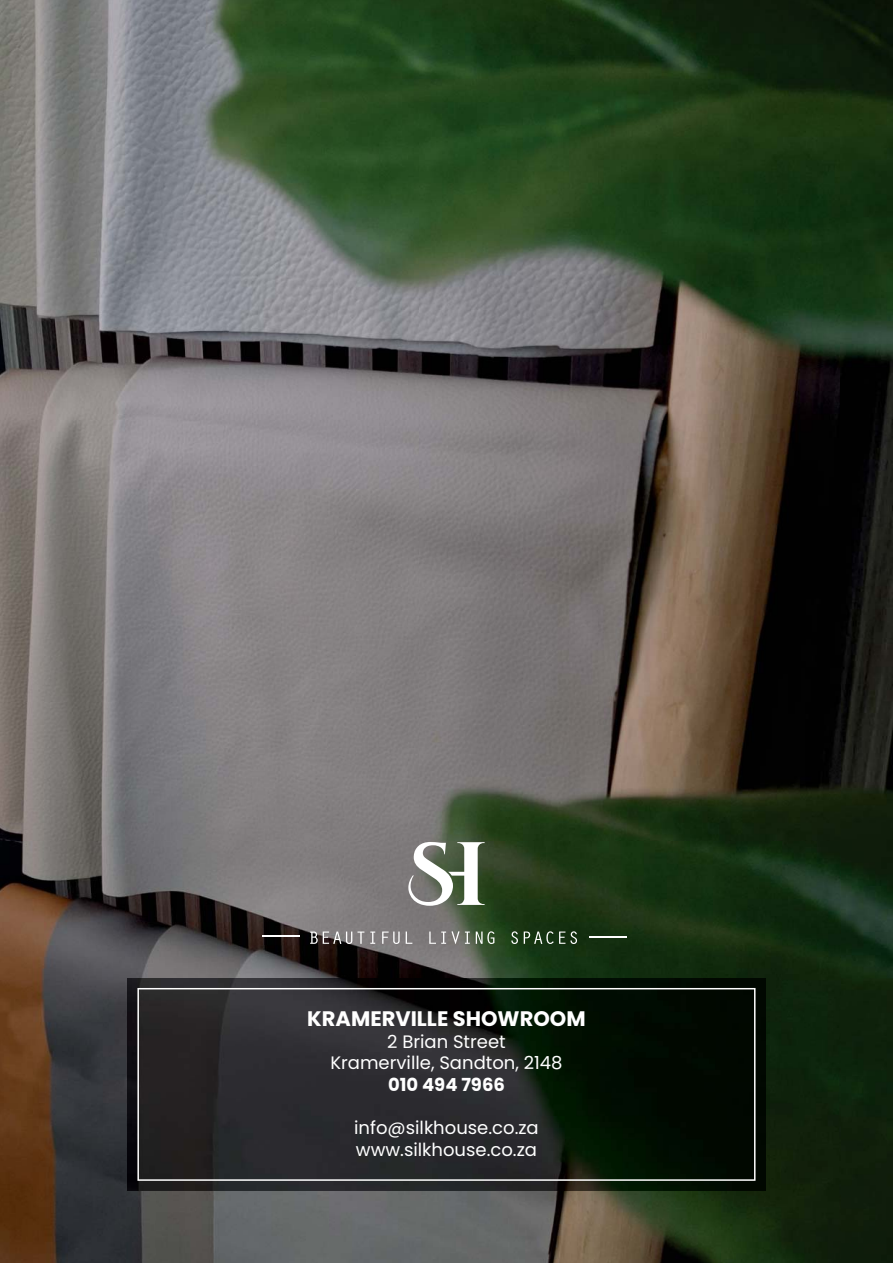
<style>
.page{position:relative;width:893px;height:1263px;background:#fff}
.page>*{position:absolute;margin:0;border:0;box-sizing:border-box;transform-origin:0 0}
.t1{font:700 21px "Poppins";color:#fff}
.t2{font:18px/21.6px "Poppins";color:#fff;text-align:center}
.t3{font:700 18px "Poppins";color:#fff}
</style>
<div class="page">
<img style="left:0;top:0;width:840px;height:999px">
<img style="left:840px;top:0;width:53px;height:1263px">
<img style="left:0;top:999px;width:157px;height:264px">
<img style="left:736px;top:999px;width:105px;height:264px">
<img style="left:157px;top:1191px;width:579px;height:72px">
<img style="left:128px;top:978px;width:637px;height:213px">
<div style="left:137px;top:988px;width:618px;height:193px;border:2px solid #fff"></div>
<svg style="left:408px;top:842px;width:77px;height:64px"></svg>
<svg style="left:310px;top:931px;width:54px;height:13px"></svg>
<svg style="left:370px;top:931px;width:5px;height:13px"></svg>
<svg style="left:382px;top:931px;width:18px;height:13px"></svg>
<svg style="left:406px;top:931px;width:6px;height:13px"></svg>
<svg style="left:429px;top:931px;width:41px;height:13px"></svg>
<svg style="left:476px;top:931px;width:18px;height:13px"></svg>
<svg style="left:511px;top:931px;width:7px;height:13px"></svg>
<svg style="left:524px;top:931px;width:53px;height:13px"></svg>
<hr style="left:262px;top:935px;width:38px;height:2px;background:#fff">
<hr style="left:589px;top:936px;width:37px;height:2px;background:#fff">
<p class="t1" style="left:307px;top:1007px;width:280px">KRAMERVILLE SHOWROOM</p>
<p class="t2" style="left:330px;top:1031px;width:234px">2 Brian Street<br>Kramerville, Sandton, 2148</p>
<p class="t3" style="left:388px;top:1074px;width:118px">010 494 7966</p>
<p class="t2" style="left:354px;top:1117px;width:186px;text-align:left">info@silkhouse.co.za www.silkhouse.co.za</p>
</div>
